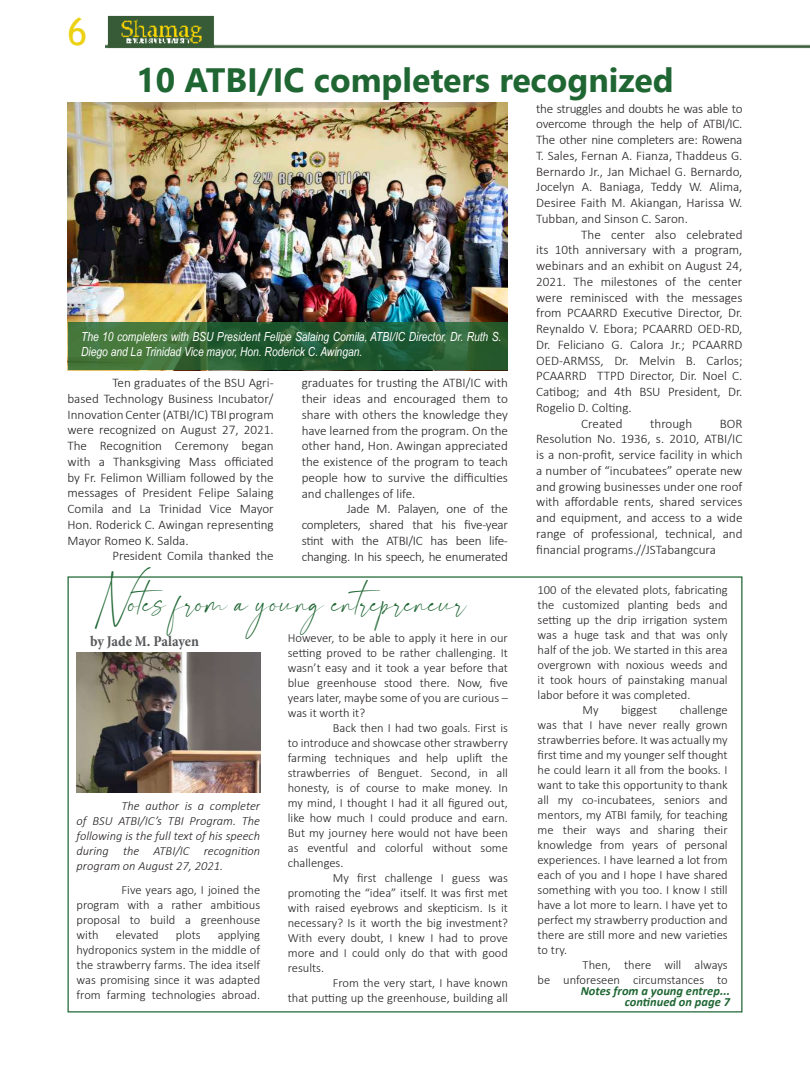
<style>
.page{position:relative;width:810px;height:1080px;background:#fff}
.page>*{position:absolute;margin:0;border:0;box-sizing:border-box;transform-origin:0 0}
.t1{font:37.5px "Trebuchet MS";color:#ecd215}
.t2{font:700 33.75px "Nirmala UI";color:#1f6633}
.t3{font:17.5px "Signature Moments";color:#1f6633}
.t4{font:700 condensed 15px "Minion Pro";letter-spacing:-.005em;color:#57585a}
.t5{font:300 13.12px/15.8px "Calibri";color:#231f20;text-align:justify}
.t6{font:300 12.5px/15px "Calibri";color:#231f20;text-align:justify}
.t7{font:italic 300 12.5px/15px "Calibri";color:#231f20;text-align:justify}
.t8{font:italic 12.5px/15px "Arial Narrow";color:#fff}
.t9{font:italic 700 12.5px/11.2px "Calibri";color:#1f6633;text-align:right}
</style>
<div class="page">
<div style="left:68px;top:576px;width:674px;height:436px;background:#fff;border:1px solid #1f6633"></div>
<img style="left:106px;top:15px;width:704px;height:34px">
<img style="left:68px;top:103px;width:439px;height:268px">
<svg style="left:68px;top:322px;width:440px;height:48px;background:#2e6335"></svg>
<img style="left:77px;top:653px;width:183px;height:139px">
<h1 class="t1" style="left:68px;top:8px;width:21px">6</h1>
<h2 class="t2" style="left:136px;top:52px;width:539px">10 ATBI/IC completers recognized</h2>
<p class="t8" style="left:81px;top:329px;width:422px">The 10 completers with BSU President Felipe Salaing Comila, ATBI/IC Director, Dr. Ruth S.<br>Diego and La Trinidad Vice mayor, Hon. Roderick C. Awingan.</p>
<p class="t5" style="left:68px;top:375px;width:208px;text-indent:45px">Ten graduates of the BSU Agri&shy;based Technology Business Incubator/ Innovation Center (ATBI/IC) TBI program were recognized on August 27, 2021.<br>The Recognition Ceremony began with a Thanksgiving Mass officiated by Fr. Felimon William followed by the messages of President Felipe Salaing Comila and La Trinidad Vice Mayor Hon. Roderick C. Awingan representing Mayor Romeo K. Salda.</p>
<p class="t5" style="left:113px;top:548px;width:163px">President Comila thanked the</p>
<p class="t5" style="left:302px;top:375px;width:208px">graduates for trusting the ATBI/IC with their ideas and encouraged them to share with others the knowledge they have learned from the program. On the other hand, Hon. Awingan appreciated the existence of the program to teach people how to survive the difficulties and challenges of life.</p>
<p class="t5" style="left:302px;top:501px;width:208px;text-indent:45px">Jade M. Palayen, one of the completers, shared that his five-year stint with the ATBI/IC has been life&shy;changing. In his speech, he enumerated</p>
<h3 class="t3" style="left:99px;top:595px;width:369px">Notes from a youngentrepreneur</h3>
<p class="t4" style="left:90px;top:631px;width:111px">by Jade M. Palayen</p>
<p class="t6" style="left:288px;top:630px;width:222px">However, to be able to apply it here in our setting proved to be rather challenging. It wasn’t easy and it took a year before that blue greenhouse stood there. Now, five years later, maybe some of you are curious – was it worth it?</p>
<p class="t6" style="left:288px;top:720px;width:222px;text-indent:45px">Back then I had two goals. First is to introduce and showcase other strawberry farming techniques and help uplift the strawberries of Benguet. Second, in all honesty, is of course to make money. In my mind, I thought I had it all figured out, like how much I could produce and earn.<br>But my journey here would not have been as eventful and colorful without some challenges.</p>
<p class="t6" style="left:288px;top:870px;width:222px;text-indent:45px">My first challenge I guess was promoting the “idea” itself. It was first met with raised eyebrows and skepticism. Is it necessary? Is it worth the big investment?<br>With every doubt, I knew I had to prove more and I could only do that with good results.</p>
<p class="t6" style="left:288px;top:975px;width:222px;text-align:right">From the very start, I have known<br>that putting up the greenhouse, building all</p>
<p class="t7" style="left:77px;top:799px;width:185px;text-indent:45px">The author is a completer of BSU ATBI/IC’s TBI Program. The following is the full text of his speech during the ATBI/IC recognition program on August 27, 2021.</p>
<p class="t6" style="left:77px;top:882px;width:185px;text-indent:45px">Five years ago, I joined the program with a rather ambitious proposal to build a greenhouse with</p>
<p class="t6" style="left:77px;top:927px;width:185px;text-indent:141px">applying hydroponics system in the middle of the strawberry farms. The idea itself was promising since it was adapted from farming technologies abroad.</p>
<p class="t6" style="left:116px;top:927px;width:44px">elevated</p>
<p class="t6" style="left:176px;top:927px;width:26px">plots</p>
<p class="t5" style="left:536px;top:100px;width:208px">the struggles and doubts he was able to overcome through the help of ATBI/IC.<br>The other nine completers are: Rowena T. Sales, Fernan A. Fianza, Thaddeus G.<br>Bernardo Jr., Jan Michael G. Bernardo, Jocelyn A. Baniaga, Teddy W. Alima, Desiree Faith M. Akiangan, Harissa W.<br>Tubban, and Sinson C. Saron.</p>
<p class="t5" style="left:581px;top:226px;width:163px">The center also celebrated</p>
<p class="t5" style="left:536px;top:242px;width:208px">its 10th anniversary with a program,</p>
<p class="t5" style="left:536px;top:258px;width:208px">webinars and an exhibit on August 24,</p>
<p class="t5" style="left:536px;top:273px;width:208px">2021. The milestones of the center</p>
<p class="t5" style="left:536px;top:289px;width:208px">were reminisced with the messages</p>
<p class="t5" style="left:536px;top:305px;width:208px">from PCAARRD Executive Director, Dr.</p>
<p class="t5" style="left:536px;top:321px;width:208px">Reynaldo V. Ebora; PCAARRD OED-RD,</p>
<p class="t5" style="left:536px;top:336px;width:208px">Dr. Feliciano G. Calora Jr.; PCAARRD</p>
<p class="t5" style="left:536px;top:352px;width:208px">OED-ARMSS, Dr. Melvin B. Carlos;</p>
<p class="t5" style="left:536px;top:368px;width:208px">PCAARRD TTPD Director, Dir. Noel C.</p>
<p class="t5" style="left:536px;top:384px;width:208px">Catibog; and 4th BSU President, Dr.</p>
<p class="t5" style="left:536px;top:399px;width:97px">Rogelio D. Colting.</p>
<p class="t5" style="left:581px;top:415px;width:43px">Created</p>
<p class="t5" style="left:650px;top:415px;width:44px">through</p>
<p class="t5" style="left:536px;top:415px;width:208px;text-indent:184px">BOR Resolution No. 1936, s. 2010, ATBI/IC is a non-profit, service facility in which a number of “incubatees” operate new and growing businesses under one roof with affordable rents, shared services and equipment, and access to a wide range of professional, technical, and financial programs.//JSTabangcura</p>
<p class="t6" style="left:538px;top:582px;width:192px">100 of the elevated plots, fabricating</p>
<p class="t6" style="left:538px;top:597px;width:192px">the customized planting beds and</p>
<p class="t6" style="left:538px;top:612px;width:192px">setting up the drip irrigation system</p>
<p class="t6" style="left:538px;top:627px;width:192px">was a huge task and that was only</p>
<p class="t6" style="left:538px;top:642px;width:192px">half of the job. We started in this area</p>
<p class="t6" style="left:538px;top:657px;width:192px">overgrown with noxious weeds and</p>
<p class="t6" style="left:538px;top:672px;width:192px">it took hours of painstaking manual</p>
<p class="t6" style="left:538px;top:687px;width:154px">labor before it was completed.</p>
<p class="t6" style="left:583px;top:702px;width:18px">My</p>
<p class="t6" style="left:621px;top:702px;width:37px">biggest</p>
<p class="t6" style="left:538px;top:702px;width:192px;text-indent:142px">challenge was that I have never really grown strawberries before. It was actually my first time and my younger self thought he could learn it all from the books. I want to take this opportunity to thank all my co-incubatees, seniors and mentors, my ATBI family, for teaching me their ways and sharing their knowledge from years of personal experiences. I have learned a lot from each of you and I hope I have shared something with you too. I know I still have a lot more to learn. I have yet to perfect my strawberry production and there are still more and new varieties to try.</p>
<p class="t6" style="left:538px;top:957px;width:192px;text-align:right">Then, there will always<br>be unforeseen circumstances to</p>
<p class="t9" style="left:581px;top:984px;width:151px">Notes from a young entrep... continued on page 7</p>
</div>
